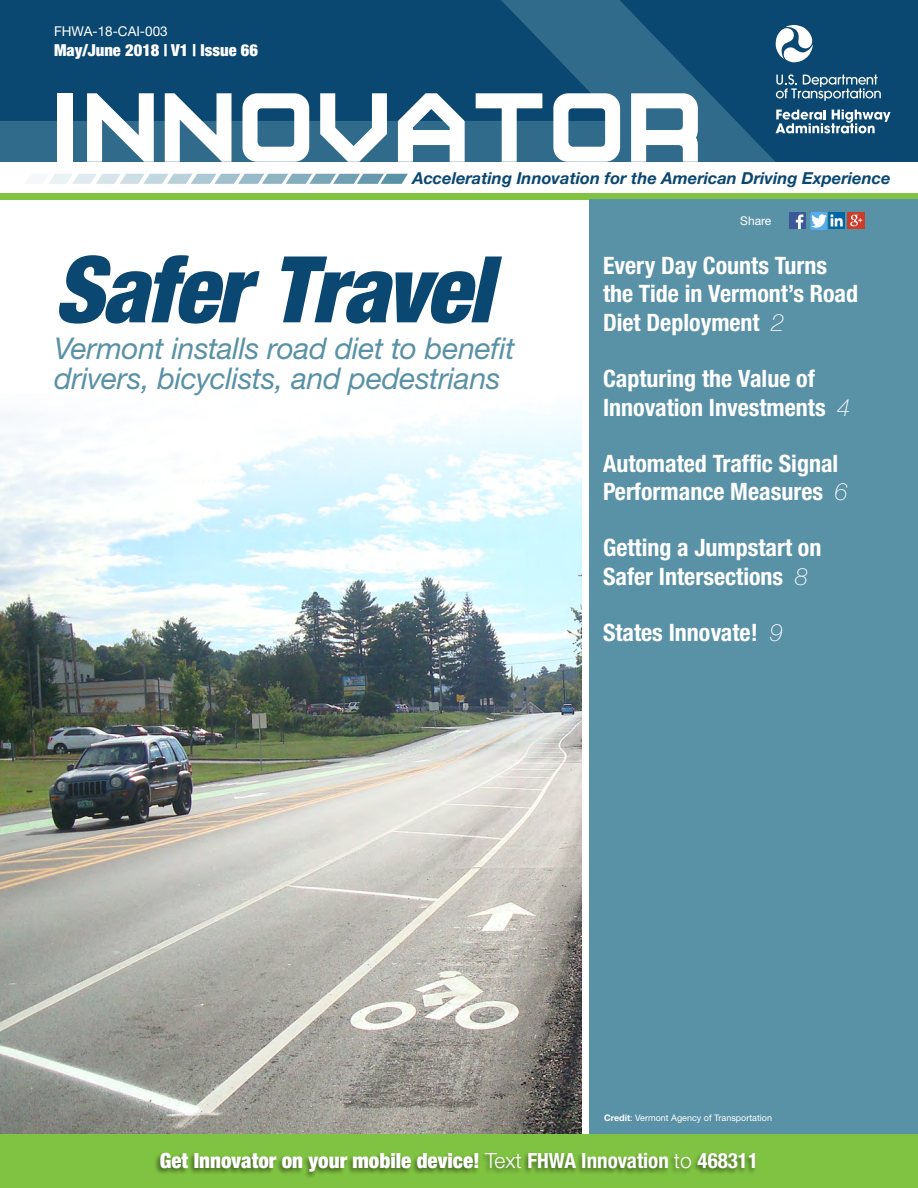
<style>
.page{position:relative;width:918px;height:1188px;background:#fff}
.page>*{position:absolute;margin:0;border:0;box-sizing:border-box;transform-origin:0 0}
.t1{font:141.9px "Cals Caps";letter-spacing:-.005em;color:#fff}
.t2{font:italic 900 condensed 92.1px "Helvetica Neue LT Std";color:#0a4771}
.t3{font:italic 30px/30px "Helvetica Neue LT Std";letter-spacing:-.01em;color:#5991a6}
.t4{font:700 condensed 24px/28.8px "Helvetica Neue LT Std";color:#fff}
.t5{font:900 condensed 21px "Helvetica Neue LT Std";color:#fff}
.Captions{font:italic 700 16.5px "Helvetica Neue LT Std";color:#0a4771}
.t6{font:900 condensed 16.5px "Helvetica Neue LT Std";color:#fff}
.t7{font:13.5px "Helvetica Neue LT Std";color:#fff}
.t8{font:12px "Helvetica Neue LT Std";color:#fff}
.Credit{font:9px "Helvetica Neue LT Std";color:#fff}
.s1{font-weight:100;font-style:italic;font-stretch:normal}
.s2{font-weight:700}
.s3{font-weight:300;font-stretch:normal}
</style>
<div class="page">
<div style="left:0;top:0;width:918px;height:162px;background:#0a4771"></div>
<svg style="left:0;top:0;width:776px;height:162px"></svg>
<div style="left:0;top:194px;width:918px;height:6px;background:#80c342"></div>
<svg style="left:49px;top:174px;width:359px;height:10px"></svg>
<div style="left:590px;top:200px;width:328px;height:934px;background:#5991a6"></div>
<div style="left:0;top:1134px;width:918px;height:54px;background:#80c342"></div>
<svg style="left:775px;top:25px;width:38px;height:38px"></svg>
<svg style="left:776px;top:74px;width:105px;height:27px"></svg>
<svg style="left:776px;top:110px;width:115px;height:24px"></svg>
<img style="left:0;top:414px;width:582px;height:720px">
<img style="left:790px;top:213px;width:16px;height:16px">
<img style="left:810px;top:213px;width:16px;height:16px">
<img style="left:828px;top:213px;width:17px;height:16px">
<img style="left:848px;top:213px;width:16px;height:16px">
<div style="left:154px;top:1151px;width:603px;height:28px;background:#000;opacity:.5"></div>
<p class="t7" style="left:54px;top:23px;width:115px">FHWA-18-CAI-003</p>
<p class="t6" style="left:54px;top:40px;width:206px">May/June 2018 | V1 | Issue 66</p>
<p class="t1" style="left:49px;top:53px;width:657px">Innovator</p>
<p class="Captions" style="left:412px;top:168px;width:480px">Accelerating Innovation for the American Driving Experience</p>
<h2 class="t2" style="left:54px;top:233px;width:463px">SaferTravel</h2>
<p class="t3" style="left:54px;top:333px;width:462px">Vermont installs road diet to benefit drivers, bicyclists, and pedestrians</p>
<p class="t8" style="left:740px;top:214px;width:33px">Share</p>
<p class="t4" style="left:603px;top:250px;width:257px">Every Day Counts Turns the Tide in Vermont’s Road<br>Diet Deployment <span class="s1">2</span></p>
<p class="t4" style="left:603px;top:364px;width:249px">Capturing the Value of<br>Innovation Investments <span class="s1">4</span></p>
<p class="t4" style="left:603px;top:448px;width:247px">Automated Traffic Signal<br>Performance Measures <span class="s1">6</span></p>
<p class="t4" style="left:603px;top:533px;width:220px">Getting a Jumpstart on<br>Safer Intersections <span class="s1">8</span></p>
<p class="t4" style="left:603px;top:618px;width:181px">States Innovate! <span class="s1">9</span></p>
<p class="Credit" style="left:604px;top:1112px;width:170px"><span class="s2">Credit</span>: Vermont Agency of Transportation</p>
<p class="t5" style="left:160px;top:1148px;width:600px">Get Innovator on your mobile device! <span class="s3">Text</span> <span class="s2">FHWA Innovation</span> <span class="s3">to</span> <span class="s2">468311</span></p>
</div>
